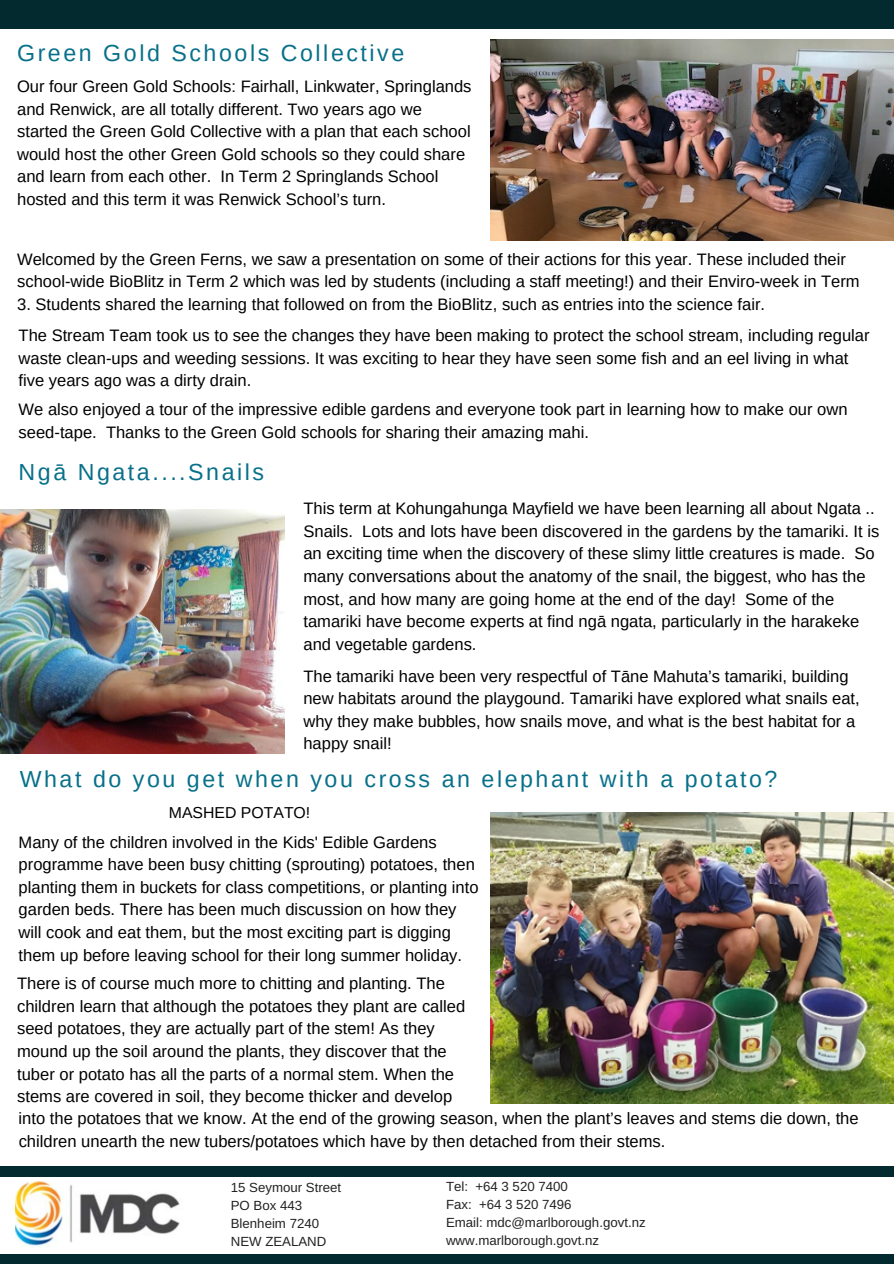
<style>
.page{position:relative;width:894px;height:1264px;background:#fff}
.page>*{position:absolute;margin:0;border:0;box-sizing:border-box;transform-origin:0 0}
.t1{font:23.25px "Arimo";letter-spacing:.11em;color:#08708a}
.t2{font:16.5px/22.5px "Arimo";color:#000}
.t3{font:15.75px "Arimo";color:#000}
.t4{font:13.2px "Arimo";color:#222}
</style>
<div class="page">
<div style="left:0;top:0;width:893px;height:29px;background:#032b2f"></div>
<div style="left:0;top:1166px;width:893px;height:10px;background:#032b2f"></div>
<div style="left:0;top:1254px;width:893px;height:9px;background:#032b2f"></div>
<img style="left:491px;top:39px;width:402px;height:201px">
<img style="left:0;top:509px;width:285px;height:244px">
<img style="left:491px;top:812px;width:402px;height:291px">
<img style="left:15px;top:1181px;width:165px;height:66px">
<p class="t1" style="left:17px;top:40px;width:388px">Green Gold Schools Collective</p>
<p class="t2" style="left:17px;top:75px;width:456px">Our four Green Gold Schools: Fairhall, Linkwater, Springlands and Renwick, are all totally different. Two years ago we started the Green Gold Collective with a plan that each school would host the other Green Gold schools so they could share and learn from each other. In Term 2 Springlands School hosted and this term it was Renwick School’s turn.</p>
<p class="t2" style="left:17px;top:248px;width:843px">Welcomed by the Green Ferns, we saw a presentation on some of their actions for this year. These included their school-wide BioBlitz in Term 2 which was led by students (including a staff meeting!) and their Enviro-week in Term</p>
<p class="t2" style="left:17px;top:293px;width:749px">3. Students shared the learning that followed on from the BioBlitz, such as entries into the science fair.</p>
<p class="t2" style="left:19px;top:324px;width:852px">The Stream Team took us to see the changes they have been making to protect the school stream, including regular waste clean-ups and weeding sessions. It was exciting to hear they have seen some fish and an eel living in what five years ago was a dirty drain.</p>
<p class="t2" style="left:19px;top:398px;width:830px">We also enjoyed a tour of the impressive edible gardens and everyone took part in learning how to make our own seed-tape. Thanks to the Green Gold schools for sharing their amazing mahi.</p>
<p class="t1" style="left:19px;top:459px;width:247px">Ngā Ngata....Snails</p>
<p class="t2" style="left:303px;top:497px;width:577px">This term at Kohungahunga Mayfield we have been learning all about Ngata ..<br>Snails. Lots and lots have been discovered in the gardens by the tamariki. It is an exciting time when the discovery of these slimy little creatures is made. So many conversations about the anatomy of the snail, the biggest, who has the most, and how many are going home at the end of the day! Some of the tamariki have become experts at find ngā ngata, particularly in the harakeke and vegetable gardens.</p>
<p class="t2" style="left:303px;top:664px;width:557px">The tamariki have been very respectful of Tāne Mahuta’s tamariki, building new habitats around the playgound. Tamariki have explored what snails eat, why they make bubbles, how snails move, and what is the best habitat for a happy snail!</p>
<p class="t1" style="left:20px;top:765px;width:759px">What do you get when you cross an elephant with a potato?</p>
<p class="t3" style="left:169px;top:803px;width:143px">MASHED POTATO!</p>
<p class="t2" style="left:19px;top:830px;width:461px">Many of the children involved in the Kids' Edible Gardens programme have been busy chitting (sprouting) potatoes, then planting them in buckets for class competitions, or planting into garden beds. There has been much discussion on how they will cook and eat them, but the most exciting part is digging them up before leaving school for their long summer holiday.</p>
<p class="t2" style="left:17px;top:972px;width:842px">There is of course much more to chitting and planting. The<br>children learn that although the potatoes they plant are called<br>seed potatoes, they are actually part of the stem! As they<br>mound up the soil around the plants, they discover that the<br>tuber or potato has all the parts of a normal stem. When the<br>stems are covered in soil, they become thicker and develop<br>into the potatoes that we know. At the end of the growing season, when the plant’s leaves and stems die down, the children unearth the new tubers/potatoes which have by then detached from their stems.</p>
<p class="t4" style="left:231px;top:1179px;width:112px">15 Seymour Street</p>
<p class="t4" style="left:446px;top:1179px;width:123px">Tel: +64 3 520 7400</p>
<p class="t4" style="left:231px;top:1197px;width:73px">PO Box 443</p>
<p class="t4" style="left:446px;top:1197px;width:127px">Fax: +64 3 520 7496</p>
<p class="t4" style="left:231px;top:1215px;width:90px">Blenheim 7240</p>
<p class="t4" style="left:446px;top:1215px;width:201px">Email: mdc@marlborough.govt.nz</p>
<p class="t4" style="left:231px;top:1233px;width:97px">NEW ZEALAND</p>
<p class="t4" style="left:446px;top:1233px;width:154px">www.marlborough.govt.nz</p>
</div>
